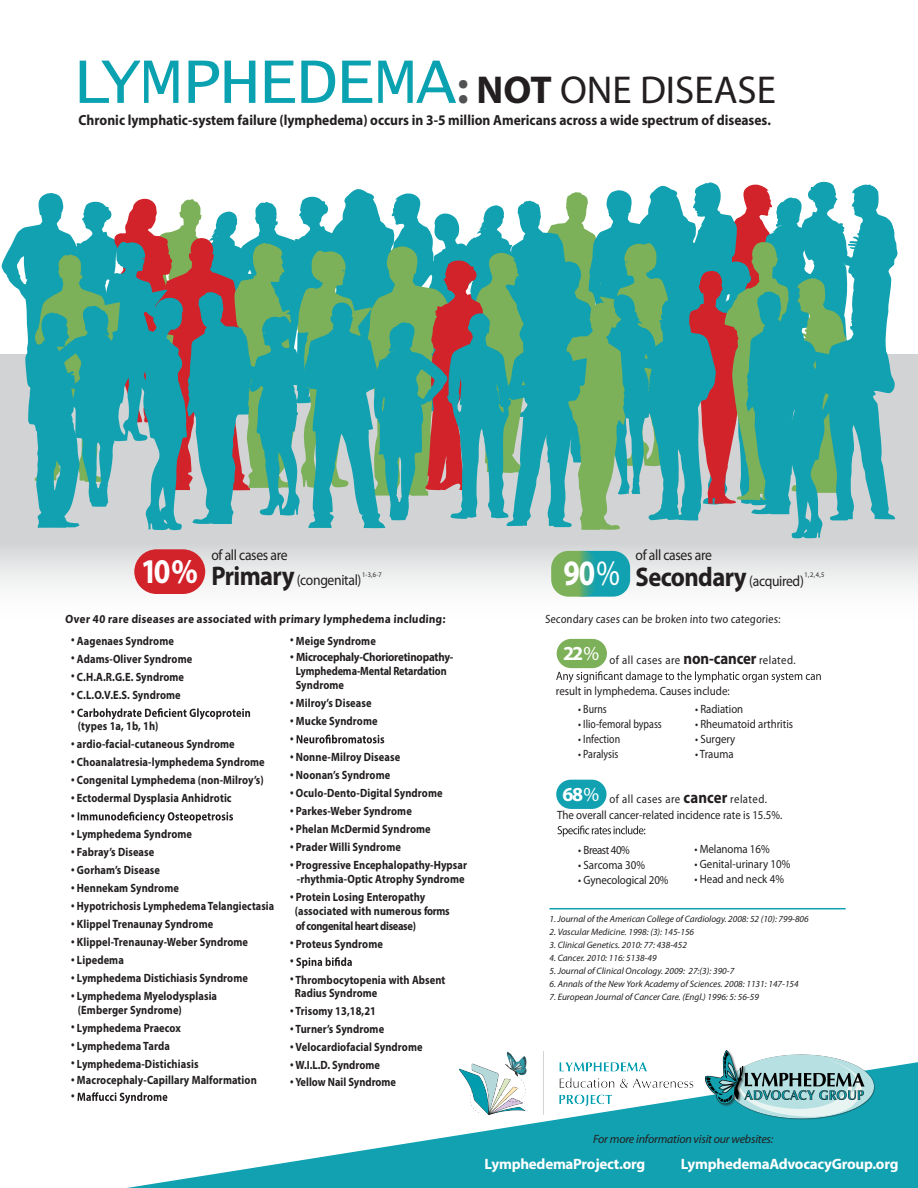
<style>
.page{position:relative;width:918px;height:1188px;background:#fff}
.page>*{position:absolute;margin:0;border:0;box-sizing:border-box;transform-origin:0 0}
.t1{font:67.5px "Lucida Console";letter-spacing:-.02em;color:#0aa2b0}
.t2{font:700 35.85px "Myriad Pro";color:#fff;scale:.83 1}
.t3{font:700 34.8px "Myriad Pro";color:#fff;scale:.86 1}
.t4{font:700 19.95px "Myriad Pro";color:#fff}
.t5{font:15px/25.5px "Myriad Pro";letter-spacing:-.025em;color:#231f20;scale:.91 1}
.t6{font:700 15px "Myriad Pro";letter-spacing:-.015em;color:#fff}
.t7{font:700 14.7px "Myriad Pro";color:#231f20;scale:.92 1}
.t8{font:700 12px/16.5px "Myriad Pro";letter-spacing:.01em;color:#231f20;scale:.87 1}
.t9{font:12px "Myriad Pro";color:#231f20;scale:.91 1}
.t10{font:700 12px/14px "Myriad Pro";letter-spacing:-.015em;color:#231f20;scale:.91 1}
.t11{font:700 12px "Myriad Pro";letter-spacing:.01em;color:#231f20;scale:.93 1}
.t12{font:12px "Myriad Pro";letter-spacing:.04em;color:#231f20;scale:.9 1}
.t13{font:semi-condensed 12px "Myriad Pro";color:#231f20;scale:.9 1}
.t14{font:12px "Myriad Pro";color:#231f20;scale:.9 1}
.t15{font:semi-condensed 12px "Myriad Pro";color:#231f20;scale:.95 1}
.t16{font:700 12px "Myriad Pro";letter-spacing:.01em;color:#231f20;scale:.85 1}
.t17{font:italic 12px "Myriad Pro";letter-spacing:-.015em;color:#231f20}
.t18{font:12px "Myriad Pro";letter-spacing:-.04em;color:#231f20;scale:.91 1}
.t19{font:italic 9.3px "Myriad Pro";color:#231f20}
.t20{font:7.05px "Myriad Pro";color:#231f20;scale:.91 1}
.s1{font-family:"Myriad Pro";font-weight:700;font-size:46.5px;color:#515254}
.s2{font-family:"Myriad Pro";font-weight:700;font-size:39px;color:#231f20}
.s3{font-family:"Myriad Pro";font-size:39px;color:#231f20}
.s4{font-weight:700;font-size:27px}
.s5{font-weight:400}
.s6{font-weight:700;font-size:16.5px}
</style>
<div class="page">
<svg style="left:127px;top:1062px;width:791px;height:126px;fill:#11a1b0"></svg>
<svg style="left:0;top:355px;width:918px;height:242px"></svg>
<svg style="left:77px;top:708px;width:173px;height:12px"></svg>
<svg style="left:78px;top:812px;width:155px;height:11px"></svg>
<svg style="left:77px;top:1092px;width:90px;height:12px"></svg>
<svg style="left:556px;top:671px;width:265px;height:12px"></svg>
<svg style="left:1px;top:182px;width:897px;height:356px;background:#63aba7"></svg>
<div style="left:557px;top:639px;width:50px;height:29px;background:#7cb059;border-radius:15px"></div>
<div style="left:134px;top:549px;width:71px;height:45px;background:#d2232a;border-radius:22px"></div>
<svg style="left:558px;top:826px;width:87px;height:11px"></svg>
<div style="left:565px;top:551px;width:65px;height:46px;background:#11a1b0;border-radius:17px"></div>
<svg style="left:551px;top:551px;width:49px;height:46px;background:#61ac71"></svg>
<div style="left:556px;top:780px;width:51px;height:29px;background:#11a1b0;border-radius:15px"></div>
<svg style="left:297px;top:735px;width:87px;height:8px"></svg>
<svg style="left:296px;top:957px;width:56px;height:11px"></svg>
<hr style="left:549px;top:908px;width:297px;height:1px;background:#11a1b0">
<img style="left:455px;top:1051px;width:243px;height:70px">
<img style="left:703px;top:1050px;width:174px;height:71px">
<h1 class="t1" style="left:72px;top:50px;width:705px">LYMPHEDEMA<span class="s1">:</span> <span class="s2">NOT</span> <span class="s3">ONE DISEASE</span></h1>
<p class="t7" style="left:79px;top:110px;width:754px">Chronic lymphatic-system failure (lymphedema) occurs in 3-5 million Americans across a wide spectrum of diseases.</p>
<p class="t5" style="left:211px;top:542px;width:166px">of all cases are<br><span class="s4">Primary</span> (congenital)</p>
<h3 class="t3" style="left:141px;top:549px;width:68px">10%</h3>
<p class="t20" style="left:362px;top:570px;width:23px">1-3,6-7</p>
<p class="t11" style="left:65px;top:611px;width:411px">Over 40 rare diseases are associated with primary lymphedema including:</p>
<p class="t8" style="left:71px;top:632px;width:120px">• Aagenaes Syndrome</p>
<p class="t8" style="left:71px;top:650px;width:141px">• Adams-Oliver Syndrome</p>
<p class="t8" style="left:71px;top:668px;width:131px">• C.H.A.R.G.E. Syndrome</p>
<p class="t8" style="left:71px;top:686px;width:127px">• C.L.O.V.E.S. Syndrome •</p>
<p class="t8" style="left:78px;top:718px;width:94px">(types 1a, 1b, 1h)</p>
<p class="t8" style="left:71px;top:736px;width:189px">• ardio-facial-cutaneous Syndrome</p>
<p class="t8" style="left:71px;top:754px;width:224px">• Choanalatresia-lymphedema Syndrome</p>
<p class="t8" style="left:71px;top:772px;width:223px">• Congenital Lymphedema (non-Milroy’s)</p>
<p class="t8" style="left:71px;top:790px;width:186px">• Ectodermal Dysplasia Anhidrotic •</p>
<p class="t8" style="left:71px;top:826px;width:140px">• Lymphedema Syndrome</p>
<p class="t8" style="left:71px;top:844px;width:97px">• Fabray’s Disease</p>
<p class="t8" style="left:71px;top:862px;width:104px">• Gorham’s Disease</p>
<p class="t8" style="left:71px;top:880px;width:125px">• Hennekam Syndrome</p>
<p class="t16" style="left:71px;top:899px;width:240px">• Hypotrichosis Lymphedema Telangiectasia</p>
<p class="t8" style="left:71px;top:916px;width:165px">• Klippel Trenaunay Syndrome</p>
<p class="t8" style="left:71px;top:934px;width:205px">• Klippel-Trenaunay-Weber Syndrome</p>
<p class="t8" style="left:71px;top:952px;width:62px">• Lipedema</p>
<p class="t8" style="left:71px;top:970px;width:205px">• Lymphedema Distichiasis Syndrome</p>
<p class="t8" style="left:78px;top:989px;width:162px;line-height:13.5px;text-indent:-7px">• Lymphedema Myelodysplasia (Emberger Syndrome)</p>
<p class="t8" style="left:71px;top:1019px;width:127px">• Lymphedema Praecox</p>
<p class="t8" style="left:71px;top:1037px;width:115px">• Lymphedema Tarda</p>
<p class="t8" style="left:71px;top:1055px;width:148px">• Lymphedema-Distichiasis</p>
<p class="t8" style="left:71px;top:1072px;width:215px;line-height:15px">• Macrocephaly-Capillary Malformation •</p>
<p class="t8" style="left:290px;top:632px;width:100px">• Meige Syndrome</p>
<p class="t10" style="left:296px;top:650px;width:175px;text-indent:-5px">• Microcephaly-Chorioretinopathy-<br>Lymphedema-Mental Retardation<br>Syndrome</p>
<p class="t8" style="left:290px;top:695px;width:95px">• Milroy’s Disease</p>
<p class="t8" style="left:290px;top:713px;width:102px">• Mucke Syndrome •</p>
<p class="t8" style="left:290px;top:749px;width:128px">• Nonne-Milroy Disease</p>
<p class="t8" style="left:290px;top:767px;width:117px">• Noonan’s Syndrome</p>
<p class="t8" style="left:290px;top:785px;width:177px">• Oculo-Dento-Digital Syndrome</p>
<p class="t8" style="left:290px;top:803px;width:141px">• Parkes-Weber Syndrome</p>
<p class="t8" style="left:290px;top:821px;width:163px">• Phelan McDermid Syndrome</p>
<p class="t8" style="left:290px;top:839px;width:129px">• Prader Willi Syndrome</p>
<p class="t8" style="left:290px;top:858px;width:205px;line-height:13.8px;text-align:center">• Progressive Encephalopathy-Hypsar -rhythmia-Optic Atrophy Syndrome</p>
<p class="t8" style="left:295px;top:889px;width:180px;line-height:14.4px;text-indent:-4px">• Protein Losing Enteropathy (associated with numerous forms of congenital heart disease)</p>
<p class="t8" style="left:290px;top:935px;width:108px">• Proteus Syndrome •</p>
<p class="t8" style="left:295px;top:973px;width:175px;line-height:13.5px;text-indent:-4px">• Thrombocytopenia with Absent<br>Radius Syndrome</p>
<p class="t8" style="left:290px;top:1003px;width:100px">• Trisomy 13,18,21</p>
<p class="t8" style="left:290px;top:1021px;width:109px">• Turner’s Syndrome</p>
<p class="t8" style="left:290px;top:1039px;width:154px">• Velocardiofacial Syndrome</p>
<p class="t8" style="left:290px;top:1057px;width:105px">• W.I.L.D. Syndrome</p>
<p class="t8" style="left:290px;top:1074px;width:123px">• Yellow Nail Syndrome</p>
<h2 class="t2" style="left:564px;top:550px;width:69px">90<span class="s5">%</span></h2>
<p class="t5" style="left:636px;top:542px;width:187px">of all cases are<br><span class="s4">Secondary</span> (acquired)</p>
<p class="t20" style="left:804px;top:571px;width:24px">1,2,4,5</p>
<p class="t15" style="left:545px;top:612px;width:250px">Secondary cases can be broken into two categories:</p>
<h3 class="t4" style="left:563px;top:641px;width:38px">22<span class="s5">%</span></h3>
<p class="t12" style="left:610px;top:652px;width:208px">of all cases are <span class="s6">non-cancer</span> related.</p>
<p class="t9" style="left:556px;top:684px;width:193px">result in lymphedema. Causes include:</p>
<p class="t13" style="left:578px;top:702px;width:33px">• Burns</p>
<p class="t13" style="left:578px;top:717px;width:95px">• Ilio-femoral bypass</p>
<p class="t13" style="left:578px;top:732px;width:48px">• Infection</p>
<p class="t13" style="left:578px;top:747px;width:46px">• Paralysis</p>
<p class="t14" style="left:695px;top:702px;width:55px">• Radiation</p>
<p class="t14" style="left:695px;top:717px;width:111px">• Rheumatoid arthritis</p>
<p class="t14" style="left:695px;top:732px;width:46px">• Surgery</p>
<p class="t14" style="left:695px;top:747px;width:44px">• Trauma</p>
<h3 class="t4" style="left:563px;top:781px;width:38px">68<span class="s5">%</span></h3>
<p class="t12" style="left:610px;top:792px;width:176px">of all cases are <span class="s6">cancer</span> related.</p>
<p class="t9" style="left:557px;top:808px;width:249px">The overall cancer-related incidence rate is 15.5%.</p>
<p class="t18" style="left:578px;top:843px;width:58px">• Breast 40%</p>
<p class="t9" style="left:578px;top:858px;width:75px">• Sarcoma 30%</p>
<p class="t9" style="left:578px;top:873px;width:101px">• Gynecological 20%</p>
<p class="t19" style="left:549px;top:913px;width:261px">1. Journal of the American College of Cardiology. 2008: 52 (10): 799-806</p>
<p class="t19" style="left:549px;top:926px;width:146px">2. Vascular Medicine. 1998: (3): 145-156</p>
<p class="t19" style="left:549px;top:939px;width:139px">3. Clinical Genetics. 2010: 77: 438-452</p>
<p class="t19" style="left:549px;top:952px;width:109px">4. Cancer. 2010: 116: 5138-49</p>
<p class="t19" style="left:549px;top:965px;width:186px">5. Journal of Clinical Oncology. 2009: 27:(3): 390-7</p>
<p class="t19" style="left:549px;top:978px;width:251px">6. Annals of the New York Academy of Sciences. 2008: 1131: 147-154</p>
<p class="t19" style="left:549px;top:991px;width:211px">7. European Journal of Cancer Care. (Engl.) 1996: 5: 56-59</p>
<p class="t9" style="left:694px;top:841px;width:84px">• Melanoma 16%</p>
<p class="t9" style="left:694px;top:856px;width:107px">• Genital-urinary 10%</p>
<p class="t9" style="left:694px;top:871px;width:100px">• Head and neck 4%</p>
<p class="t17" style="left:593px;top:1132px;width:182px">For more information visit our websites:</p>
<p class="t6" style="left:485px;top:1154px;width:162px">LymphedemaProject.org</p>
<p class="t6" style="left:681px;top:1154px;width:219px">LymphedemaAdvocacyGroup.org</p>
</div>
